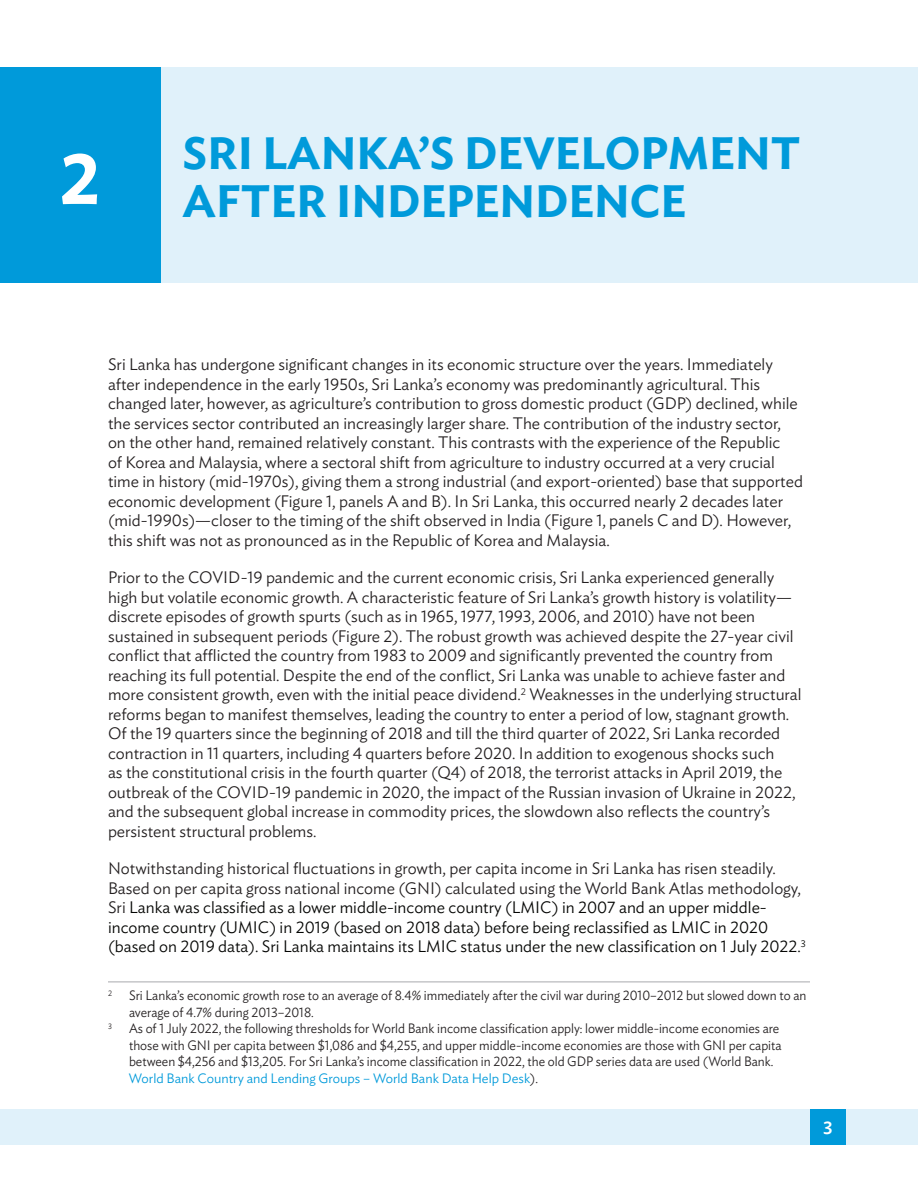
<style>
.page{position:relative;width:918px;height:1188px;background:#fff}
.page>*{position:absolute;margin:0;border:0;box-sizing:border-box;transform-origin:0 0}
.t1{font:600 72px "Ideal Sans";color:#fff}
.t2{font:600 45px/48px "Ideal Sans";color:#009ada}
.t3{font:500 18px "Ideal Sans";color:#fff}
.t4{font:300 16.5px/19.5px "Ideal Sans";color:#231f20}
.t5{font:300 16.5px/19.5px "Ideal Sans";color:#040503}
.t6{font:300 13.5px/16.5px "Ideal Sans";color:#231f20;scale:.95 1}
.t7{font:300 7.8px "Ideal Sans";color:#231f20;scale:.95 1}
.s1{color:#231f20}
.s2{color:#009ada}
</style>
<div class="page">
<div style="left:160px;top:67px;width:758px;height:216px;background:#e0f1fa"></div>
<div style="left:0;top:67px;width:160px;height:216px;background:#009ada"></div>
<div style="left:0;top:1109px;width:918px;height:36px;background:#e0f1fa"></div>
<div style="left:810px;top:1109px;width:36px;height:36px;background:#009ada"></div>
<hr style="left:0;top:67px;width:1px;height:45px;background:#e0f1fa">
<hr style="left:108px;top:982px;width:702px;height:1px;background:#a8a9ad">
<h1 class="t1" style="left:60px;top:122px;width:42px">2</h1>
<h2 class="t2" style="left:183px;top:126px;width:619px">SRI LANKA’S DEVELOPMENT<br>AFTER INDEPENDENCE</h2>
<p class="t4" style="left:108px;top:353px;width:697px">Sri Lanka has undergone significant changes in its economic structure over the years. Immediately after independence in the early 1950s, Sri Lanka’s economy was predominantly agricultural. This changed later, however, as agriculture’s contribution to gross domestic product (GDP) declined, while the services sector contributed an increasingly larger share. The contribution of the industry sector, on the other hand, remained relatively constant. This contrasts with the experience of the Republic<br>of Korea and Malaysia, where a sectoral shift from agriculture to industry occurred at a very crucial time in history (mid-1970s), giving them a strong industrial (and export-oriented) base that supported economic development (Figure 1, panels A and B). In Sri Lanka, this occurred nearly 2 decades later (mid-1990s)—closer to the timing of the shift observed in India (Figure 1, panels C and D). However, this shift was not as pronounced as in the Republic of Korea and Malaysia.</p>
<p class="t4" style="left:108px;top:566px;width:695px">Prior to the COVID-19 pandemic and the current economic crisis, Sri Lanka experienced generally high but volatile economic growth. A characteristic feature of Sri Lanka’s growth history is volatility— discrete episodes of growth spurts (such as in 1965, 1977, 1993, 2006, and 2010) have not been sustained in subsequent periods (Figure 2). The robust growth was achieved despite the 27-year civil conflict that afflicted the country from 1983 to 2009 and significantly prevented the country from reaching its full potential. Despite the end of the conflict, Sri Lanka was unable to achieve faster and more consistent growth, even with the initial peace dividend.<sup>2</sup> Weaknesses in the underlying structural reforms began to manifest themselves, leading the country to enter a period of low, stagnant growth.<br>Of the 19 quarters since the beginning of 2018 and till the third quarter of 2022, Sri Lanka recorded contraction in 11 quarters, including 4 quarters before 2020. In addition to exogenous shocks such<br>as the constitutional crisis in the fourth quarter (Q4) of 2018, the terrorist attacks in April 2019, the outbreak of the COVID-19 pandemic in 2020, the impact of the Russian invasion of Ukraine in 2022, and the subsequent global increase in commodity prices, the slowdown also reflects the country’s persistent structural problems.</p>
<p class="t5" style="left:108px;top:857px;width:699px"><span class="s1">Notwithstanding historical fluctuations in growth, per capita income in Sri Lanka has risen steadily.<br>Based on per capita gross national income (GNI) calculated using the World Bank Atlas methodology, Sri</span> Lanka was classified as a lower middle-income country (LMIC) in 2007 and an upper middle&shy;income country (UMIC) in 2019 (based on 2018 data) before being reclassified as LMIC in 2020 (based on 2019 data). Sri Lanka maintains its LMIC status under the new classification on 1 July 2022.<sup>3</sup></p>
<p class="t7" style="left:108px;top:987px;width:6px">2</p>
<p class="t6" style="left:129px;top:986px;width:715px">Sri Lanka’s economic growth rose to an average of 8.4% immediately after the civil war during 2010–2012 but slowed down to an average of 4.7% during 2013–2018.</p>
<p class="t7" style="left:108px;top:1020px;width:6px">3</p>
<p class="t6" style="left:129px;top:1019px;width:689px">As of 1 July 2022, the following thresholds for World Bank income classification apply: lower middle-income economies are those with GNI per capita between $1,086 and $4,255, and upper middle-income economies are those with GNI per capita between $4,256 and $13,205. For Sri Lanka’s income classification in 2022, the old GDP series data are used (World Bank.<br><span class="s2">World Bank Country and Lending Groups – World Bank Data Help Desk</span>).</p>
<p class="t3" style="left:823px;top:1114px;width:11px">3</p>
</div>
